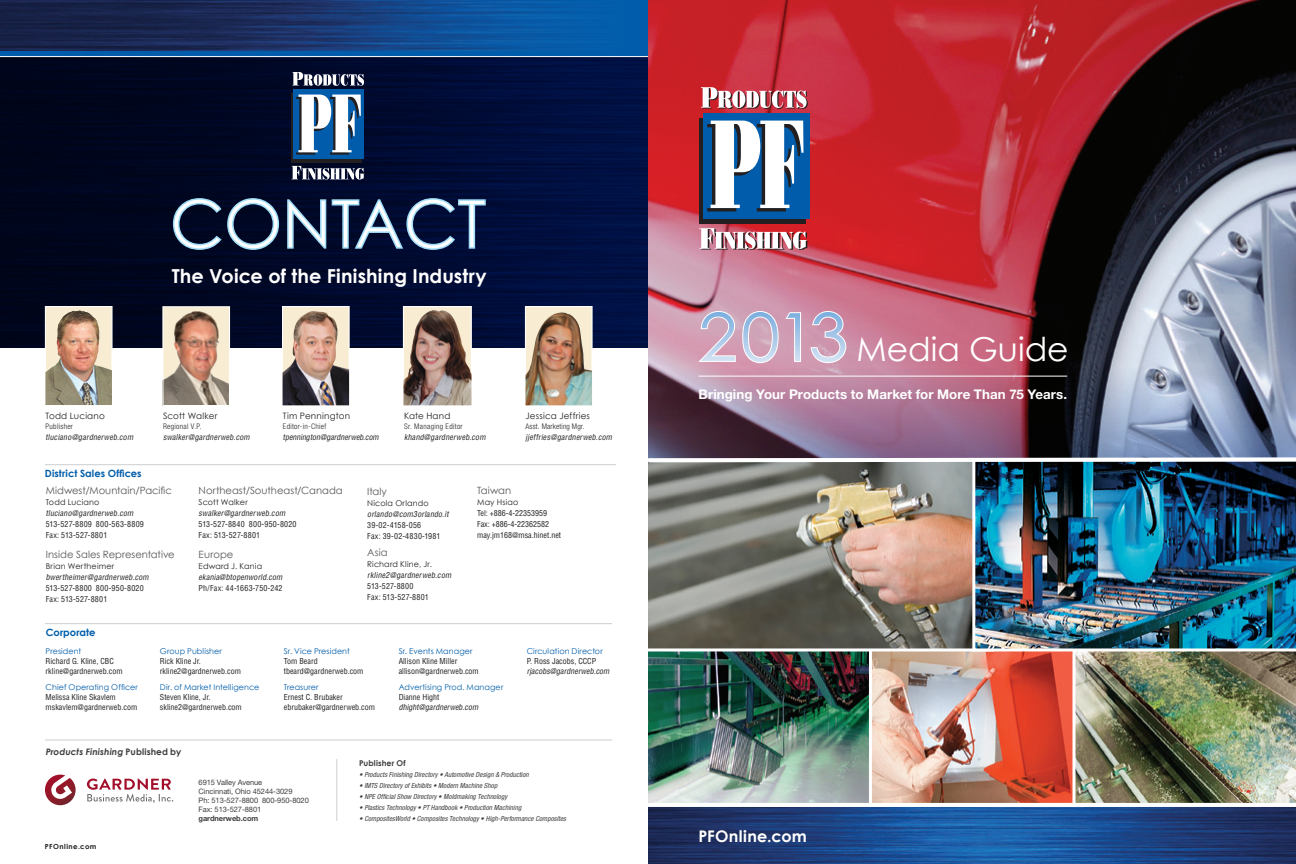
<style>
.page{position:relative;width:1296px;height:864px;background:#fff}
.page>*{position:absolute;margin:0;border:0;box-sizing:border-box;transform-origin:0 0}
.t1{font:33px "Century Gothic";color:#fff}
.t2{font:700 19.3px "Century Gothic";letter-spacing:.005em;color:#fff}
.t3{font:700 16px "Century Gothic";letter-spacing:.015em;color:#fff}
.t4{font:700 13.3px "Helvetica Neue LT Std";letter-spacing:.005em;color:#fff}
.t5{font:10px "Century Gothic";color:#57585a}
.t6{font:700 10px "Century Gothic";letter-spacing:.01em;color:#015dab}
.t7{font:italic 700 9px "Century Gothic";letter-spacing:.005em;color:#3e3e3f}
.t8{font:8.8px "Century Gothic";letter-spacing:.02em;color:#231f20}
.t9{font:condensed 8px/10px "Helvetica LT Std";color:#231f20}
.t10{font:italic condensed 8px "Helvetica LT Std";color:#231f20}
.t11{font:condensed 8px/11px "Helvetica LT Std";letter-spacing:.025em;color:#231f20}
.t12{font:8px "Century Gothic";letter-spacing:.01em;color:#015dab}
.t13{font:8px "Century Gothic";letter-spacing:.025em;color:#231f20}
.t14{font:condensed 8px/11px "Helvetica LT Std";letter-spacing:.03em;color:#231f20}
.t15{font:8px "Century Gothic";letter-spacing:.01em;color:#0161aa}
.t16{font:700 8px "Century Gothic";letter-spacing:.02em;color:#3e3e3f}
.t17{font:300 condensed 7.7px "Helvetica Neue LT Std";letter-spacing:.04em;color:#231f20}
.t18{font:300 condensed 7.7px "Helvetica Neue LT Std";letter-spacing:.015em;color:#231f20}
.t19{font:7.5px/9px "Helvetica Neue LT Std";letter-spacing:-.01em;color:#3e3e3f}
.t20{font:700 7.5px "Helvetica Neue LT Std";letter-spacing:-.01em;color:#3e3e3f}
.t21{font:italic condensed 7px "Helvetica Neue LT Std";letter-spacing:.01em;color:#3e3e3f}
.t22{font:700 7px "Century Gothic";letter-spacing:.065em;color:#231f20}
.s1{font-style:normal}
.s2{font-size:66.5px}
</style>
<div class="page">
<img style="left:648px;top:0;width:648px;height:140px">
<img style="left:648px;top:140px;width:648px;height:315px">
<img style="left:648px;top:807px;width:648px;height:57px">
<img style="left:648px;top:651px;width:221px;height:152px">
<img style="left:1075px;top:651px;width:221px;height:152px">
<img style="left:873px;top:651px;width:198px;height:152px">
<div style="left:869px;top:646px;width:206px;height:161px;border:3px solid #fff"></div>
<img style="left:648px;top:464px;width:324px;height:187px">
<img style="left:972px;top:464px;width:324px;height:187px">
<svg style="left:696px;top:310px;width:106px;height:54px"></svg>
<svg style="left:809px;top:310px;width:38px;height:54px;background:#d8aabd"></svg>
<div style="left:700px;top:118px;width:106px;height:105px;background:#231f20"></div>
<div style="left:703px;top:113px;width:107px;height:106px;background:#015dab"></div>
<svg style="left:701px;top:87px;width:107px;height:22px"></svg>
<svg style="left:699px;top:228px;width:109px;height:22px"></svg>
<svg style="left:707px;top:121px;width:97px;height:90px"></svg>
<svg style="left:648px;top:455px;width:648px;height:9px"></svg>
<hr style="left:648px;top:803px;width:648px;height:4px;background:#fff">
<hr style="left:699px;top:376px;width:368px;height:1px;background:#fff">
<img style="left:0;top:57px;width:648px;height:290px">
<hr style="left:45px;top:740px;width:567px;height:1px;background:#cdced0">
<div style="left:403px;top:306px;width:69px;height:100px;background:#f8edd3;border:1px solid #fff"></div>
<img style="left:403px;top:310px;width:69px;height:95px">
<div style="left:525px;top:306px;width:68px;height:100px;background:#f8edd3;border:1px solid #fff"></div>
<img style="left:525px;top:313px;width:67px;height:92px">
<div style="left:45px;top:306px;width:68px;height:100px;background:#f8edd3;border:1px solid #fff"></div>
<img style="left:45px;top:311px;width:67px;height:94px">
<img style="left:164px;top:308px;width:64px;height:96px">
<div style="left:162px;top:306px;width:68px;height:100px;border:1px solid #fff"></div>
<div style="left:282px;top:306px;width:68px;height:100px;background:#f8edd3;border:1px solid #fff"></div>
<img style="left:283px;top:311px;width:66px;height:94px">
<hr style="left:337px;top:759px;width:1px;height:62px;background:#cdced0">
<svg style="left:291px;top:93px;width:71px;height:70px"></svg>
<div style="left:294px;top:89px;width:70px;height:70px;background:#015dab"></div>
<svg style="left:292px;top:72px;width:72px;height:14px"></svg>
<svg style="left:292px;top:166px;width:72px;height:14px"></svg>
<svg style="left:296px;top:95px;width:65px;height:60px"></svg>
<svg style="left:172px;top:197px;width:315px;height:54px;background:#3b4a66"></svg>
<svg style="left:0;top:50px;width:648px;height:7px;background:#256eb0"></svg>
<img style="left:0;top:0;width:648px;height:50px">
<svg style="left:45px;top:775px;width:31px;height:30px"></svg>
<svg style="left:87px;top:779px;width:86px;height:23px"></svg>
<hr style="left:45px;top:623px;width:567px;height:1px;background:#cdced0">
<hr style="left:45px;top:464px;width:571px;height:1px;background:#cdced0">
<h2 class="t2" style="left:172px;top:264px;width:316px">The Voice of the Finishing Industry</h2>
<p class="t8" style="left:46px;top:410px;width:61px">Todd Luciano</p>
<p class="t17" style="left:46px;top:422px;width:29px">Publisher</p>
<p class="t10" style="left:46px;top:432px;width:91px">tluciano@gardnerweb.com</p>
<p class="t8" style="left:163px;top:410px;width:56px">Scott Walker</p>
<p class="t17" style="left:163px;top:422px;width:40px">Regional V.P.</p>
<p class="t10" style="left:163px;top:432px;width:90px">swalker@gardnerweb.com</p>
<p class="t8" style="left:283px;top:410px;width:69px">Tim Pennington</p>
<p class="t17" style="left:283px;top:422px;width:45px">Editor-in-Chief</p>
<p class="t10" style="left:283px;top:432px;width:99px">tpennington@gardnerweb.com</p>
<p class="t8" style="left:404px;top:410px;width:48px">Kate Hand</p>
<p class="t17" style="left:404px;top:422px;width:60px">Sr. Managing Editor</p>
<p class="t10" style="left:404px;top:432px;width:85px">khand@gardnerweb.com</p>
<p class="t8" style="left:525px;top:410px;width:66px">Jessica Jeffries</p>
<p class="t18" style="left:525px;top:422px;width:61px">Asst. Marketing Mgr.</p>
<p class="t10" style="left:525px;top:432px;width:90px">jjeffries@gardnerweb.com</p>
<p class="t6" style="left:45px;top:467px;width:98px">District Sales Offices</p>
<p class="t5" style="left:46px;top:485px;width:128px">Midwest/Mountain/Pacific</p>
<p class="t13" style="left:46px;top:498px;width:55px">Todd Luciano</p>
<p class="t10" style="left:46px;top:509px;width:91px">tluciano@gardnerweb.com</p>
<p class="t14" style="left:46px;top:519px;width:100px">513-527-8809 800-563-8809<br>Fax: 513-527-8801</p>
<p class="t5" style="left:46px;top:549px;width:131px">Inside Sales Representative</p>
<p class="t13" style="left:46px;top:562px;width:70px">Brian Wertheimer</p>
<p class="t10" style="left:46px;top:573px;width:106px">bwertheimer@gardnerweb.com</p>
<p class="t11" style="left:46px;top:583px;width:100px">513-527-8800 800-950-8020<br>Fax: 513-527-8801</p>
<p class="t6" style="left:46px;top:626px;width:51px">Corporate</p>
<p class="t5" style="left:199px;top:485px;width:146px">Northeast/Southeast/Canada</p>
<p class="t13" style="left:199px;top:498px;width:51px">Scott Walker</p>
<p class="t10" style="left:199px;top:509px;width:90px">swalker@gardnerweb.com</p>
<p class="t11" style="left:199px;top:519px;width:100px">513-527-8840 800-950-8020<br>Fax: 513-527-8801</p>
<p class="t5" style="left:199px;top:549px;width:36px">Europe</p>
<p class="t13" style="left:199px;top:562px;width:65px">Edward J. Kania</p>
<p class="t10" style="left:199px;top:573px;width:87px">ekania@btopenworld.com</p>
<p class="t11" style="left:199px;top:583px;width:85px">Ph/Fax: 44-1663-750-242</p>
<p class="t5" style="left:367px;top:485px;width:21px">Italy</p>
<p class="t13" style="left:367px;top:498px;width:63px">Nicola Orlando</p>
<p class="t10" style="left:367px;top:509px;width:85px">orlando@com3orlando.it</p>
<p class="t11" style="left:367px;top:520px;width:75px">39-02-4158-056<br>Fax: 39-02-4830-1981</p>
<p class="t5" style="left:367px;top:546px;width:22px">Asia</p>
<p class="t13" style="left:367px;top:559px;width:66px">Richard Kline, Jr.</p>
<p class="t10" style="left:367px;top:570px;width:87px">rkline2@gardnerweb.com</p>
<p class="t9" style="left:367px;top:580px;width:63px;line-height:11px">513-527-8800<br>Fax: 513-527-8801</p>
<p class="t5" style="left:477px;top:485px;width:35px">Taiwan</p>
<p class="t13" style="left:477px;top:498px;width:43px">May Hsiao</p>
<p class="t9" style="left:477px;top:508px;width:85px;line-height:11px">Tel: +886-4-22353959<br>Fax: +886-4-22362582 may.jm168@msa.hinet.net</p>
<p class="t12" style="left:46px;top:647px;width:37px">President</p>
<p class="t9" style="left:46px;top:656px;width:78px">Richard G. Kline, CBC rkline@gardnerweb.com</p>
<p class="t12" style="left:46px;top:683px;width:94px">Chief Operating Officer</p>
<p class="t9" style="left:46px;top:692px;width:93px">Melissa Kline Skavlem mskavlem@gardnerweb.com</p>
<p class="t12" style="left:160px;top:646px;width:64px">Group Publisher</p>
<p class="t9" style="left:160px;top:656px;width:82px">Rick Kline Jr. rkline2@gardnerweb.com</p>
<p class="t12" style="left:160px;top:682px;width:101px">Dir. of Market Intelligence</p>
<p class="t9" style="left:160px;top:692px;width:83px">Steven Kline, Jr. skline2@gardnerweb.com</p>
<p class="t7" style="left:46px;top:746px;width:137px">Products Finishing <span class="s1">Published by</span></p>
<p class="t12" style="left:284px;top:646px;width:67px">Sr. Vice President</p>
<p class="t9" style="left:284px;top:656px;width:81px">Tom Beard tbeard@gardnerweb.com</p>
<p class="t12" style="left:284px;top:682px;width:36px">Treasurer</p>
<p class="t9" style="left:284px;top:692px;width:93px">Ernest C. Brubaker ebrubaker@gardnerweb.com</p>
<p class="t12" style="left:399px;top:646px;width:75px">Sr. Events Manager</p>
<p class="t9" style="left:399px;top:656px;width:82px">Allison Kline Miller allison@gardnerweb.com</p>
<p class="t15" style="left:399px;top:682px;width:106px">Advertising Prod. Manager</p>
<p class="t9" style="left:399px;top:692px;width:42px">Dianne Hight</p>
<p class="t10" style="left:399px;top:702px;width:83px">dhight@gardnerweb.com</p>
<p class="t12" style="left:527px;top:646px;width:78px">Circulation Director</p>
<p class="t9" style="left:527px;top:656px;width:71px">P. Ross Jacobs, CCCP</p>
<p class="t10" style="left:527px;top:666px;width:86px">rjacobs@gardnerweb.com</p>
<p class="t22" style="left:45px;top:842px;width:53px">PFOnline.com</p>
<p class="t19" style="left:199px;top:778px;width:112px">6915 Valley Avenue<br>Cincinnati, Ohio 45244-3029<br>Ph: 513-527-8800 800-950-8020<br>Fax: 513-527-8801</p>
<p class="t20" style="left:199px;top:814px;width:61px">gardnerweb.com</p>
<p class="t16" style="left:359px;top:758px;width:48px">Publisher Of</p>
<p class="t21" style="left:359px;top:770px;width:171px">• Products Finishing Directory • Automotive Design &amp; Production</p>
<p class="t21" style="left:359px;top:781px;width:140px">• IMTS Directory of Exhibits • Modern Machine Shop</p>
<p class="t21" style="left:359px;top:792px;width:150px">• NPE Official Show Directory • Moldmaking Technology</p>
<p class="t21" style="left:359px;top:803px;width:164px">• Plastics Technology • PT Handbook • Production Machining</p>
<p class="t21" style="left:359px;top:814px;width:208px">• CompositesWorld • Composites Technology • High-Performance Composites</p>
<h1 class="t1" style="left:699px;top:329px;width:372px"><span class="s2">2013</span> Media Guide</h1>
<h3 class="t4" style="left:699px;top:386px;width:370px">Bringing Your Products to Market for More Than 75 Years.</h3>
<h3 class="t3" style="left:699px;top:826px;width:110px">PFOnline.com</h3>
</div>
